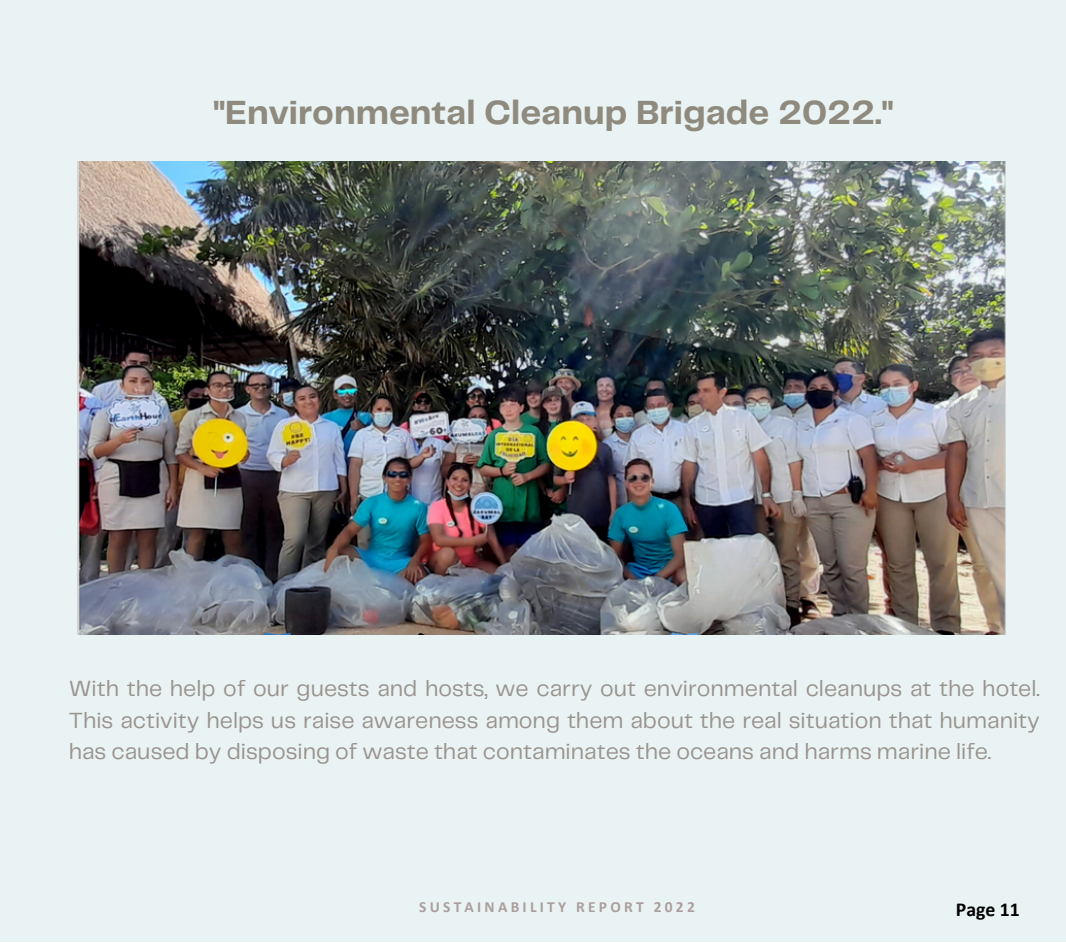
<style>
.page{position:relative;width:1066px;height:943px;background:#fff}
.page>*{position:absolute;margin:0;border:0;box-sizing:border-box;transform-origin:0 0}
.t1{font:700 34.82px "Telegraf";color:#8f8a7e}
.t2{font:22.93px/31.5px "Telegraf";color:#9a938e;text-align:justify}
.t3{font:700 19.78px "Calibri";color:#000}
.t4{font:700 15.4px "Calibri";letter-spacing:.21em;color:#ab9e9c}
</style>
<div class="page">
<div style="left:0;top:0;width:1066px;height:941px;background:#eaf3f4"></div>
<img style="left:78px;top:162px;width:928px;height:472px">
<p class="t1" style="left:214px;top:97px;width:681px">"Environmental Cleanup Brigade 2022."</p>
<p class="t2" style="left:69px;top:674px;width:973px">With the help of our guests and hosts, we carry out environmental cleanups at the hotel.<br>This activity helps us raise awareness among them about the real situation that humanity has caused by disposing of waste that contaminates the oceans and harms marine life.</p>
<p class="t4" style="left:419px;top:899px;width:277px">SUSTAINABILITY REPORT 2022</p>
<p class="t3" style="left:956px;top:901px;width:66px">Page 11</p>
</div>
